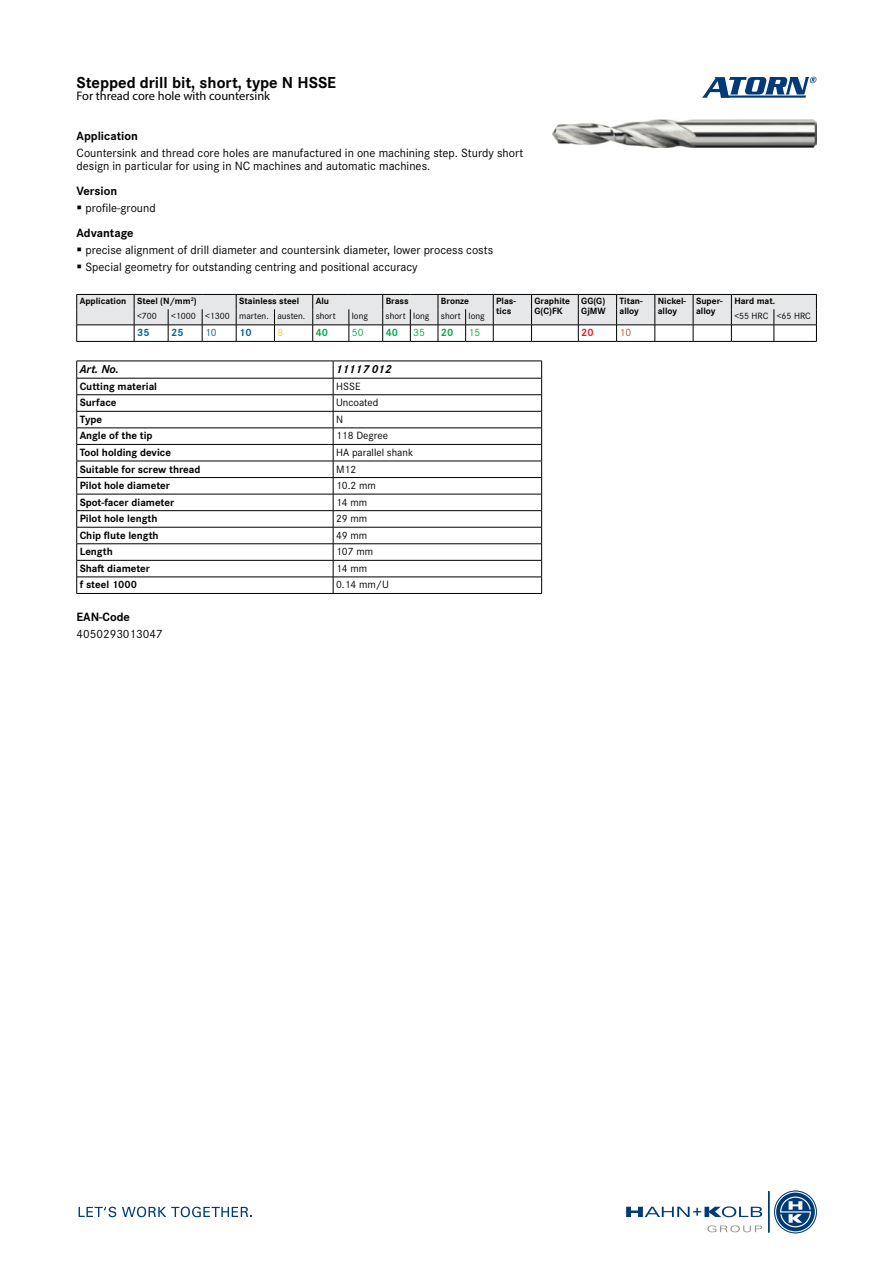
<style>
.page{position:relative;width:893px;height:1263px;background:#fff}
.page>*{position:absolute;margin:0;border:0;box-sizing:border-box;transform-origin:0 0}
.t1{font:700 16.5px "Corporate S Pro";color:#000}
.t2{font:12.45px/12.5px "Corporate S Pro";color:#000}
.t3{font:700 12.45px "Corporate S Pro";color:#000}
.t4{font:12.45px "Myriad Pro";color:#000}
.t5{font:italic 700 12px "Corporate S Pro";color:#000}
.t6{font:700 10.95px "Corporate S Pro";color:#000}
.t7{font:10.95px "Corporate S Pro";color:#000}
.t8{font:700 10.95px "Corporate S Pro";color:#00669b}
.t9{font:700 10.95px "Corporate S Pro";color:#00ab4e}
.t10{font:10.95px "Corporate S Pro";color:#00ab4e}
.t11{font:10.95px "Corporate S Pro";color:#00669b}
.t12{font:700 10.95px "Corporate S Pro";color:#ed1d24}
.t13{font:10.95px "Corporate S Pro";color:#aa4e3d}
.t14{font:10.95px "Corporate S Pro";color:#ffcc31}
.t15{font:700 9.45px/9.4px "Corporate S Pro";color:#000}
.t16{font:9.45px "Corporate S Pro";color:#000}
</style>
<div class="page">
<img style="left:553px;top:119px;width:263px;height:28px">
<svg style="left:702px;top:77px;width:114px;height:21px"></svg>
<svg style="left:626px;top:1206px;width:136px;height:11px"></svg>
<hr style="left:768px;top:1191px;width:1px;height:41px;background:#003b78">
<svg style="left:775px;top:1191px;width:41px;height:42px"></svg>
<div style="left:774px;top:1191px;width:42px;height:42px;border:2px solid #fff;border-radius:50%"></div>
<div style="left:774px;top:1191px;width:42px;height:42px;border:1px solid #003b78;border-radius:50%"></div>
<svg style="left:707px;top:1225px;width:55px;height:7px"></svg>
<svg style="left:79px;top:1207px;width:37px;height:10px"></svg>
<svg style="left:122px;top:1206px;width:130px;height:11px"></svg>
<svg style="left:76px;top:294px;width:741px;height:48px"></svg>
<hr style="left:774px;top:341px;width:43px;height:1px;background:#000">
<hr style="left:77px;top:361px;width:256px;height:1px;background:#000">
<hr style="left:333px;top:361px;width:209px;height:1px;background:#000">
<hr style="left:77px;top:378px;width:256px;height:1px;background:#000">
<hr style="left:333px;top:378px;width:209px;height:1px;background:#000">
<hr style="left:77px;top:394px;width:256px;height:1px;background:#000">
<hr style="left:333px;top:394px;width:209px;height:1px;background:#000">
<hr style="left:77px;top:411px;width:256px;height:1px;background:#000">
<hr style="left:333px;top:411px;width:209px;height:1px;background:#000">
<hr style="left:77px;top:428px;width:256px;height:1px;background:#000">
<hr style="left:333px;top:428px;width:209px;height:1px;background:#000">
<hr style="left:77px;top:444px;width:256px;height:1px;background:#000">
<hr style="left:333px;top:444px;width:209px;height:1px;background:#000">
<hr style="left:77px;top:461px;width:256px;height:1px;background:#000">
<hr style="left:333px;top:461px;width:209px;height:1px;background:#000">
<hr style="left:77px;top:477px;width:256px;height:1px;background:#000">
<hr style="left:333px;top:477px;width:209px;height:1px;background:#000">
<hr style="left:77px;top:494px;width:256px;height:1px;background:#000">
<hr style="left:333px;top:494px;width:209px;height:1px;background:#000">
<hr style="left:77px;top:510px;width:256px;height:1px;background:#000">
<hr style="left:333px;top:510px;width:209px;height:1px;background:#000">
<hr style="left:77px;top:527px;width:256px;height:1px;background:#000">
<hr style="left:333px;top:527px;width:209px;height:1px;background:#000">
<hr style="left:77px;top:543px;width:256px;height:1px;background:#000">
<hr style="left:333px;top:543px;width:209px;height:1px;background:#000">
<hr style="left:77px;top:560px;width:256px;height:1px;background:#000">
<hr style="left:333px;top:560px;width:209px;height:1px;background:#000">
<hr style="left:77px;top:577px;width:256px;height:1px;background:#000">
<svg style="left:76px;top:361px;width:1px;height:232px"></svg>
<hr style="left:77px;top:593px;width:256px;height:1px;background:#000">
<hr style="left:333px;top:577px;width:209px;height:1px;background:#000">
<svg style="left:333px;top:361px;width:1px;height:232px"></svg>
<svg style="left:541px;top:361px;width:1px;height:232px"></svg>
<hr style="left:333px;top:593px;width:209px;height:1px;background:#000">
<h1 class="t1" style="left:77px;top:69px;width:261px">Stepped drill bit, short, type N HSSE</h1>
<p class="t4" style="left:77px;top:88px;width:195px">For thread core hole with countersink</p>
<p class="t3" style="left:77px;top:126px;width:63px">Application</p>
<p class="t2" style="left:77px;top:146px;width:448px">Countersink and thread core holes are manufactured in one machining step. Sturdy short design in particular for using in NC machines and automatic machines.</p>
<p class="t3" style="left:77px;top:181px;width:42px">Version</p>
<p class="t2" style="left:85px;top:201px;width:72px">profile-ground</p>
<p class="t3" style="left:77px;top:223px;width:59px">Advantage</p>
<p class="t2" style="left:85px;top:241px;width:409px;line-height:16.8px">precise alignment of drill diameter and countersink diameter, lower process costs<br>Special geometry for outstanding centring and positional accuracy</p>
<p class="t15" style="left:80px;top:296px;width:119px">Application Steel (N/mm<sup>2</sup>)</p>
<p class="t15" style="left:239px;top:296px;width:62px">Stainless steel</p>
<p class="t15" style="left:316px;top:296px;width:15px">Alu</p>
<p class="t15" style="left:386px;top:296px;width:25px">Brass</p>
<p class="t15" style="left:441px;top:296px;width:30px">Bronze</p>
<p class="t15" style="left:496px;top:296px;width:21px">Plas&shy;tics</p>
<p class="t15" style="left:534px;top:296px;width:37px">Graphite<br>G(C)FK</p>
<p class="t15" style="left:581px;top:296px;width:26px">GG(G)<br>GjMW</p>
<p class="t15" style="left:619px;top:296px;width:25px">Titan&shy;alloy</p>
<p class="t15" style="left:658px;top:296px;width:30px">Nickel&shy;alloy</p>
<p class="t15" style="left:696px;top:296px;width:28px">Super&shy;alloy</p>
<p class="t15" style="left:734px;top:296px;width:42px">Hard mat.</p>
<p class="t16" style="left:137px;top:309px;width:21px">&lt;700</p>
<p class="t16" style="left:171px;top:309px;width:166px">&lt;1000 &lt;1300 marten. austen. short</p>
<p class="t16" style="left:352px;top:309px;width:18px">long</p>
<p class="t16" style="left:386px;top:309px;width:101px">short long short long</p>
<p class="t16" style="left:734px;top:309px;width:78px">&lt;55 HRC &lt;65 HRC</p>
<p class="t8" style="left:137px;top:324px;width:14px">35</p>
<p class="t8" style="left:171px;top:324px;width:14px">25</p>
<p class="t11" style="left:205px;top:325px;width:13px">10</p>
<p class="t8" style="left:239px;top:324px;width:14px">10</p>
<p class="t14" style="left:277px;top:325px;width:7px">8</p>
<p class="t9" style="left:316px;top:324px;width:14px">40</p>
<p class="t10" style="left:352px;top:325px;width:13px">50</p>
<p class="t9" style="left:386px;top:324px;width:14px">40</p>
<p class="t10" style="left:413px;top:325px;width:13px">35</p>
<p class="t9" style="left:441px;top:324px;width:14px">20</p>
<p class="t10" style="left:469px;top:325px;width:13px">15</p>
<p class="t12" style="left:581px;top:324px;width:14px">20</p>
<p class="t13" style="left:620px;top:325px;width:13px">10</p>
<p class="t5" style="left:80px;top:360px;width:41px">Art. No.</p>
<p class="t5" style="left:336px;top:360px;width:57px">11117 012</p>
<p class="t6" style="left:80px;top:377px;width:79px">Cutting material</p>
<p class="t7" style="left:336px;top:378px;width:26px">HSSE</p>
<p class="t6" style="left:80px;top:394px;width:38px">Surface</p>
<p class="t7" style="left:336px;top:395px;width:44px">Uncoated</p>
<p class="t6" style="left:80px;top:411px;width:24px">Type</p>
<p class="t7" style="left:336px;top:411px;width:9px">N</p>
<p class="t6" style="left:80px;top:427px;width:74px">Angle of the tip</p>
<p class="t7" style="left:336px;top:428px;width:53px">118 Degree</p>
<p class="t6" style="left:80px;top:444px;width:93px">Tool holding device</p>
<p class="t7" style="left:336px;top:444px;width:79px">HA parallel shank</p>
<p class="t6" style="left:80px;top:460px;width:122px">Suitable for screw thread</p>
<p class="t7" style="left:336px;top:461px;width:22px">M12</p>
<p class="t6" style="left:80px;top:477px;width:92px">Pilot hole diameter</p>
<p class="t7" style="left:336px;top:477px;width:41px">10.2 mm</p>
<p class="t6" style="left:80px;top:493px;width:96px">Spot-facer diameter</p>
<p class="t7" style="left:336px;top:494px;width:33px">14 mm</p>
<p class="t6" style="left:80px;top:510px;width:79px">Pilot hole length</p>
<p class="t7" style="left:336px;top:511px;width:33px">29 mm</p>
<p class="t6" style="left:80px;top:526px;width:81px">Chip flute length</p>
<p class="t7" style="left:336px;top:527px;width:33px">49 mm</p>
<p class="t6" style="left:80px;top:543px;width:35px">Length</p>
<p class="t7" style="left:336px;top:544px;width:39px">107 mm</p>
<p class="t6" style="left:80px;top:560px;width:72px">Shaft diameter</p>
<p class="t7" style="left:336px;top:560px;width:33px">14 mm</p>
<p class="t6" style="left:80px;top:576px;width:59px">f steel 1000</p>
<p class="t7" style="left:336px;top:577px;width:54px">0.14 mm/U</p>
<p class="t3" style="left:77px;top:607px;width:55px">EAN-Code</p>
<p class="t2" style="left:77px;top:627px;width:88px">4050293013047</p>
</div>
